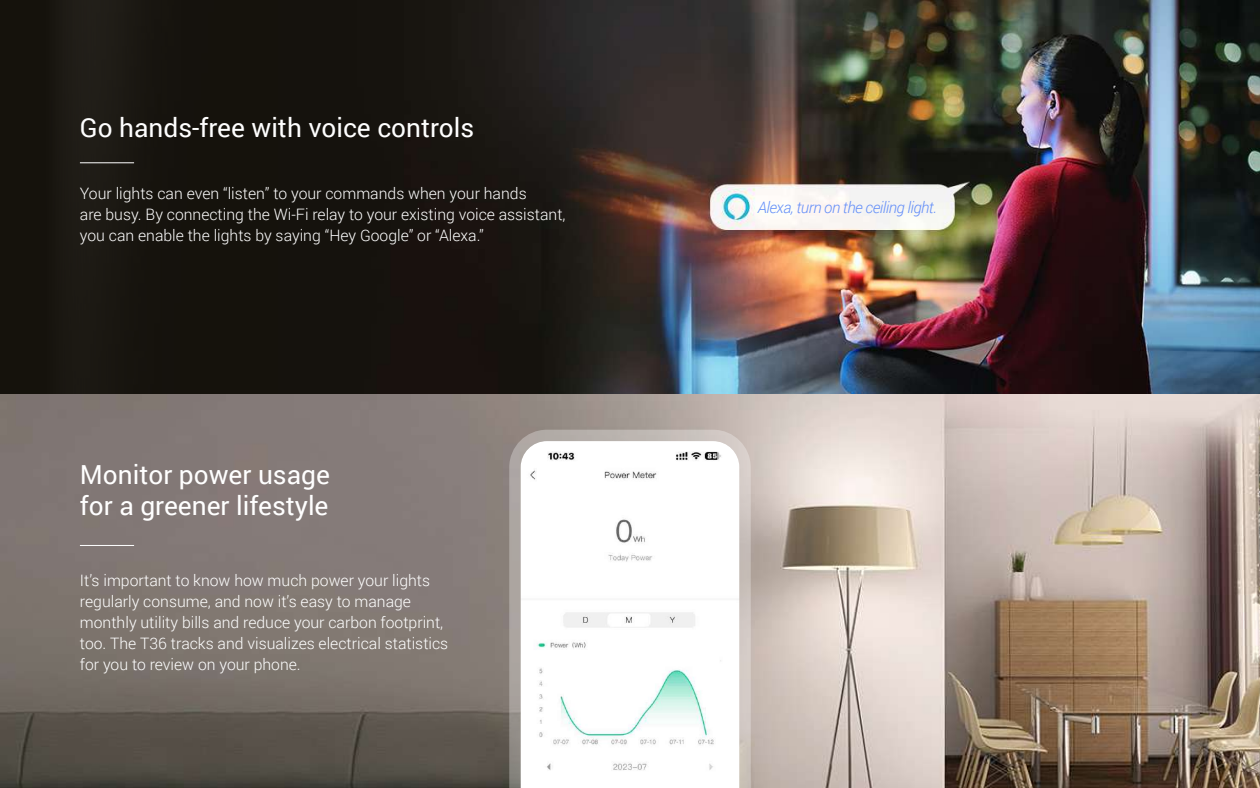
<style>
.page{position:relative;width:1260px;height:788px;background:#fff}
.page>*{position:absolute;margin:0;border:0;box-sizing:border-box;transform-origin:0 0}
.t1{font:26.25px/31.5px "Roboto";color:#fff}
.t2{font:300 15.75px/21px "Roboto";color:#fff}
.t3{font:italic 300 15.75px "Roboto";letter-spacing:-.03em;color:#648ff8}
</style>
<div class="page">
<img style="left:0;top:394px;width:1260px;height:394px">
<hr style="left:80px;top:545px;width:54px;height:1px;background:#fff">
<img style="left:278px;top:0;width:982px;height:394px">
<div style="left:0;top:0;width:278px;height:394px;background:#15120d"></div>
<hr style="left:80px;top:162px;width:54px;height:1px;background:#fff">
<svg style="left:509px;top:429px;width:242px;height:359px"></svg>
<h1 class="t1" style="left:80px;top:111px;width:396px">Go hands-free with voice controls</h1>
<p class="t2" style="left:80px;top:182px;width:487px">Your lights can even “listen” to your commands when your hands<br>are busy. By connecting the Wi-Fi relay to your existing voice assistant, you can enable the lights by saying “Hey Google” or “Alexa.”</p>
<h1 class="t1" style="left:80px;top:457px;width:252px">Monitor power usage for a greener lifestyle</h1>
<p class="t2" style="left:80px;top:569px;width:370px">It’s important to know how much power your lights regularly consume, and now it’s easy to manage monthly utility bills and reduce your carbon footprint, too. The T36 tracks and visualizes electrical statistics for you to review on your phone.</p>
<p class="t3" style="left:758px;top:196px;width:181px">Alexa, turn on the ceiling light.</p>
</div>
